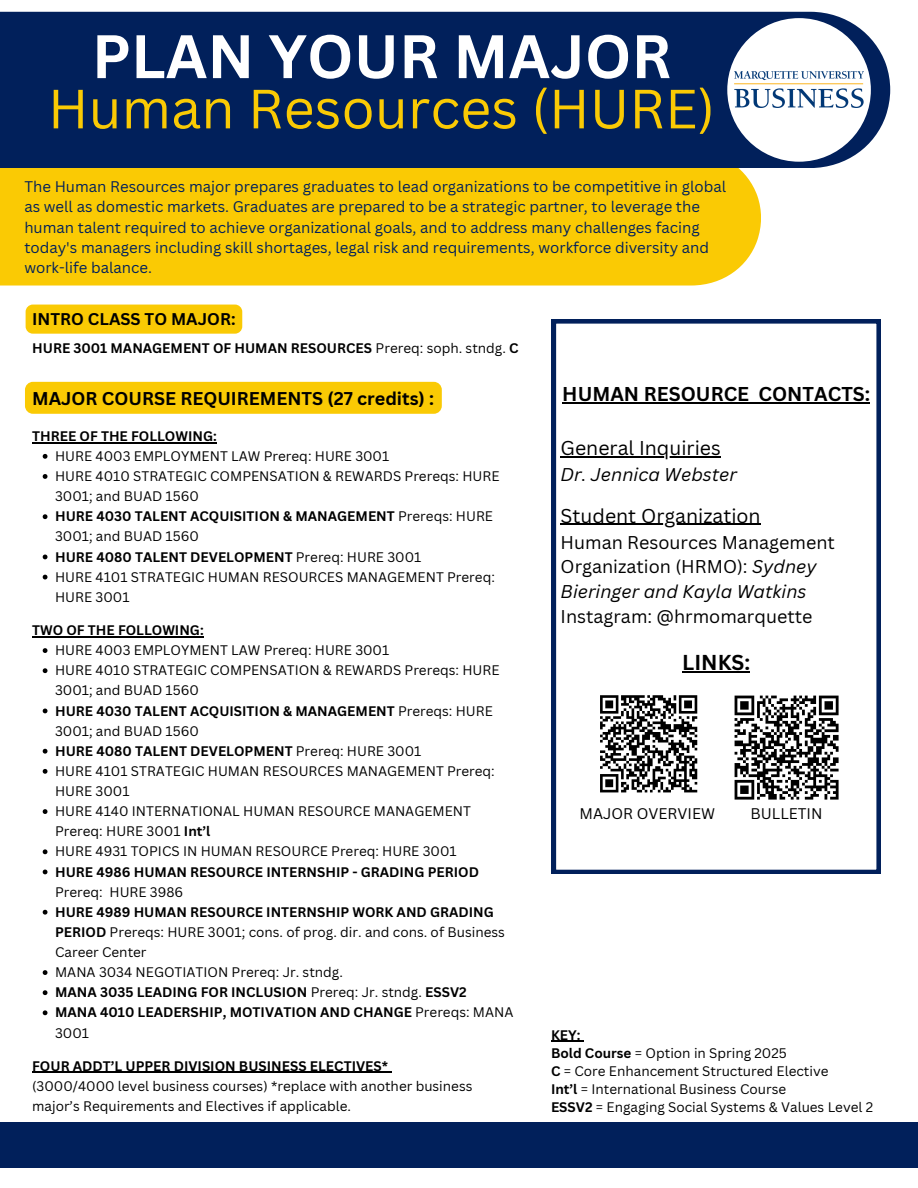
<style>
.page{position:relative;width:918px;height:1188px;background:#fff}
.page>*{position:absolute;margin:0;border:0;box-sizing:border-box;transform-origin:0 0}
.t1{font:700 60px "Canva Sans";color:#fff}
.t2{font:54px "Canva Sans";color:#faca04}
.t3{font:700 21px "Canva Sans";color:#000}
.t4{font:19.5px "Canva Sans";color:#000}
.t5{font:700 19.5px "Canva Sans";color:#000}
.t6{font:18px/24.8px "Canva Sans";color:#000}
.t7{font:700 18px "Canva Sans";color:#000}
.t8{font:italic 18px "Canva Sans";color:#000}
.t9{font:700 16.5px "Canva Sans";color:#000}
.t10{font:15px/20.2px "Canva Sans";color:#01205b}
.t11{font:15px "Canva Sans";color:#000}
.t12{font:13.5px/20.1px "Canva Sans";color:#000}
.t13{font:700 13.5px/20.1px "Canva Sans";color:#000}
.s1{font-weight:400}
.s2{font-weight:700}
.s3{font-style:italic}
</style>
<div class="page">
<div style="left:0;top:168px;width:761px;height:118px;background:#faca04"></div>
<div style="left:0;top:12px;width:890px;height:156px;background:#01205b"></div>
<div style="left:727px;top:18px;width:144px;height:144px;background:#fff;border-radius:50%"></div>
<img style="left:735px;top:72px;width:128px;height:36px">
<svg style="left:552px;top:319px;width:329px;height:555px"></svg>
<hr style="left:562px;top:402px;width:187px;height:1px;background:#000">
<hr style="left:759px;top:402px;width:111px;height:1px;background:#000">
<hr style="left:561px;top:456px;width:160px;height:1px;background:#000">
<hr style="left:561px;top:524px;width:200px;height:1px;background:#000">
<hr style="left:682px;top:671px;width:68px;height:1px;background:#000">
<div style="left:729px;top:690px;width:115px;height:115px;background:#fff"></div>
<svg style="left:734px;top:695px;width:105px;height:105px"></svg>
<div style="left:0;top:1122px;width:918px;height:45px;background:#01205b"></div>
<hr style="left:551px;top:1041px;width:30px;height:1px;background:#000">
<div style="left:25px;top:382px;width:417px;height:32px;background:#faca04;border-radius:8px"></div>
<hr style="left:32px;top:442px;width:185px;height:1px;background:#000">
<svg style="left:43px;top:454px;width:4px;height:5px"></svg>
<svg style="left:43px;top:474px;width:4px;height:5px"></svg>
<svg style="left:43px;top:514px;width:4px;height:5px"></svg>
<svg style="left:43px;top:555px;width:4px;height:4px"></svg>
<svg style="left:43px;top:575px;width:4px;height:4px"></svg>
<hr style="left:32px;top:636px;width:172px;height:1px;background:#000">
<svg style="left:43px;top:648px;width:4px;height:5px"></svg>
<svg style="left:43px;top:668px;width:4px;height:5px"></svg>
<svg style="left:43px;top:709px;width:4px;height:4px"></svg>
<svg style="left:43px;top:749px;width:4px;height:5px"></svg>
<svg style="left:43px;top:769px;width:4px;height:5px"></svg>
<svg style="left:43px;top:809px;width:4px;height:5px"></svg>
<svg style="left:43px;top:849px;width:4px;height:5px"></svg>
<svg style="left:43px;top:870px;width:4px;height:4px"></svg>
<svg style="left:43px;top:910px;width:4px;height:5px"></svg>
<svg style="left:43px;top:970px;width:4px;height:5px"></svg>
<svg style="left:43px;top:990px;width:4px;height:5px"></svg>
<svg style="left:43px;top:1010px;width:4px;height:5px"></svg>
<hr style="left:32px;top:1072px;width:356px;height:1px;background:#000">
<div style="left:26px;top:305px;width:216px;height:29px;background:#faca04;border-radius:7px"></div>
<div style="left:595px;top:690px;width:108px;height:108px;background:#fff"></div>
<svg style="left:600px;top:695px;width:98px;height:98px"></svg>
<h3 class="t1" style="left:92px;top:14px;width:581px">PLAN YOUR MAJOR</h3>
<h6 class="t2" style="left:48px;top:71px;width:669px">Human Resources (HURE)</h6>
<h6 class="t10" style="left:24px;top:176px;width:703px">The Human Resources major prepares graduates to lead organizations to be competitive in global as well as domestic markets. Graduates are prepared to be a strategic partner, to leverage the human talent required to achieve organizational goals, and to address many challenges facing today's managers including skill shortages, legal risk and requirements, workforce diversity and work-life balance.</h6>
<p class="t9" style="left:32px;top:307px;width:205px">INTRO CLASS TO MAJOR:</p>
<p class="t13" style="left:32px;top:338px;width:488px">HURE 3001 MANAGEMENT OF HUMAN RESOURCES <span class="s1">Prereq: soph. stndg.</span> C</p>
<p class="t7" style="left:32px;top:385px;width:404px">MAJOR COURSE REQUIREMENTS (27 credits) :</p>
<p class="t13" style="left:32px;top:426px;width:186px">THREE OF THE FOLLOWING:</p>
<p class="t12" style="left:55px;top:446px;width:336px">HURE 4003 EMPLOYMENT LAW Prereq: HURE 3001</p>
<p class="t12" style="left:55px;top:466px;width:446px">HURE 4010 STRATEGIC COMPENSATION &amp; REWARDS Prereqs: HURE<br>3001; and BUAD 1560</p>
<p class="t13" style="left:55px;top:506px;width:439px">HURE 4030 TALENT ACQUISITION &amp; MANAGEMENT <span class="s1">Prereqs: HURE<br>3001; and BUAD 1560</span></p>
<p class="t13" style="left:55px;top:546px;width:368px">HURE 4080 TALENT DEVELOPMENT <span class="s1">Prereq: HURE 3001</span></p>
<p class="t12" style="left:55px;top:566px;width:441px">HURE 4101 STRATEGIC HUMAN RESOURCES MANAGEMENT Prereq:<br>HURE 3001</p>
<p class="t13" style="left:32px;top:620px;width:173px">TWO OF THE FOLLOWING:</p>
<p class="t12" style="left:55px;top:640px;width:336px">HURE 4003 EMPLOYMENT LAW Prereq: HURE 3001</p>
<p class="t12" style="left:55px;top:660px;width:446px">HURE 4010 STRATEGIC COMPENSATION &amp; REWARDS Prereqs: HURE<br>3001; and BUAD 1560</p>
<p class="t13" style="left:55px;top:700px;width:439px">HURE 4030 TALENT ACQUISITION &amp; MANAGEMENT <span class="s1">Prereqs: HURE<br>3001; and BUAD 1560</span></p>
<p class="t13" style="left:55px;top:741px;width:368px">HURE 4080 TALENT DEVELOPMENT <span class="s1">Prereq: HURE 3001</span></p>
<p class="t12" style="left:55px;top:761px;width:441px">HURE 4101 STRATEGIC HUMAN RESOURCES MANAGEMENT Prereq:<br>HURE 3001</p>
<p class="t12" style="left:55px;top:801px;width:417px">HURE 4140 INTERNATIONAL HUMAN RESOURCE MANAGEMENT<br>Prereq: HURE 3001 <span class="s2">Int’l</span></p>
<p class="t12" style="left:55px;top:841px;width:403px">HURE 4931 TOPICS IN HUMAN RESOURCE Prereq: HURE 3001</p>
<p class="t13" style="left:55px;top:861px;width:425px">HURE 4986 HUMAN RESOURCE INTERNSHIP - GRADING PERIOD<br><span class="s1">Prereq: HURE 3986</span></p>
<p class="t12" style="left:55px;top:902px;width:451px"><span class="s2">HURE 4989 HUMAN RESOURCE INTERNSHIP WORK AND GRADING<br>PERIOD</span> Prereqs: HURE 3001; cons. of prog. dir. and cons. of Business<br>Career Center</p>
<p class="t12" style="left:55px;top:962px;width:289px">MANA 3034 NEGOTIATION Prereq: Jr. stndg.</p>
<p class="t13" style="left:55px;top:982px;width:413px">MANA 3035 LEADING FOR INCLUSION <span class="s1">Prereq: Jr. stndg.</span> ESSV2</p>
<p class="t13" style="left:55px;top:1002px;width:460px">MANA 4010 LEADERSHIP, MOTIVATION AND CHANGE <span class="s1">Prereqs: MANA<br>3001</span></p>
<p class="t13" style="left:32px;top:1056px;width:357px">FOUR ADDT’L UPPER DIVISION BUSINESS ELECTIVES*</p>
<p class="t12" style="left:32px;top:1076px;width:442px">(3000/4000 level business courses) *replace with another business major’s Requirements and Electives if applicable.</p>
<h2 class="t5" style="left:562px;top:380px;width:309px">HUMAN RESOURCE CONTACTS:</h2>
<p class="t4" style="left:561px;top:434px;width:162px">General Inquiries</p>
<p class="t8" style="left:561px;top:462px;width:178px">Dr. Jennica Webster</p>
<p class="t4" style="left:561px;top:502px;width:202px">Student Organization</p>
<p class="t6" style="left:561px;top:529px;width:276px">Human Resources Management<br>Organization (HRMO): <span class="s3">Sydney<br>Bieringer and Kayla Watkins<br></span>Instagram: @hrmomarquette</p>
<h4 class="t3" style="left:682px;top:648px;width:69px">LINKS:</h4>
<h3 class="t11" style="left:580px;top:803px;width:137px">MAJOR OVERVIEW</h3>
<p class="t11" style="left:751px;top:803px;width:74px">BULLETIN</p>
<p class="t13" style="left:551px;top:1024px;width:31px">KEY:</p>
<p class="t12" style="left:551px;top:1042px;width:237px"><span class="s2">Bold Course</span> = Option in Spring 2025</p>
<p class="t12" style="left:551px;top:1060px;width:279px"><span class="s2">C</span> = Core Enhancement Structured Elective</p>
<p class="t12" style="left:551px;top:1078px;width:237px"><span class="s2">Int’l</span> = International Business Course</p>
<h5 class="t12" style="left:551px;top:1096px;width:324px"><span class="s2">ESSV2</span> = Engaging Social Systems &amp; Values Level 2</h5>
</div>
